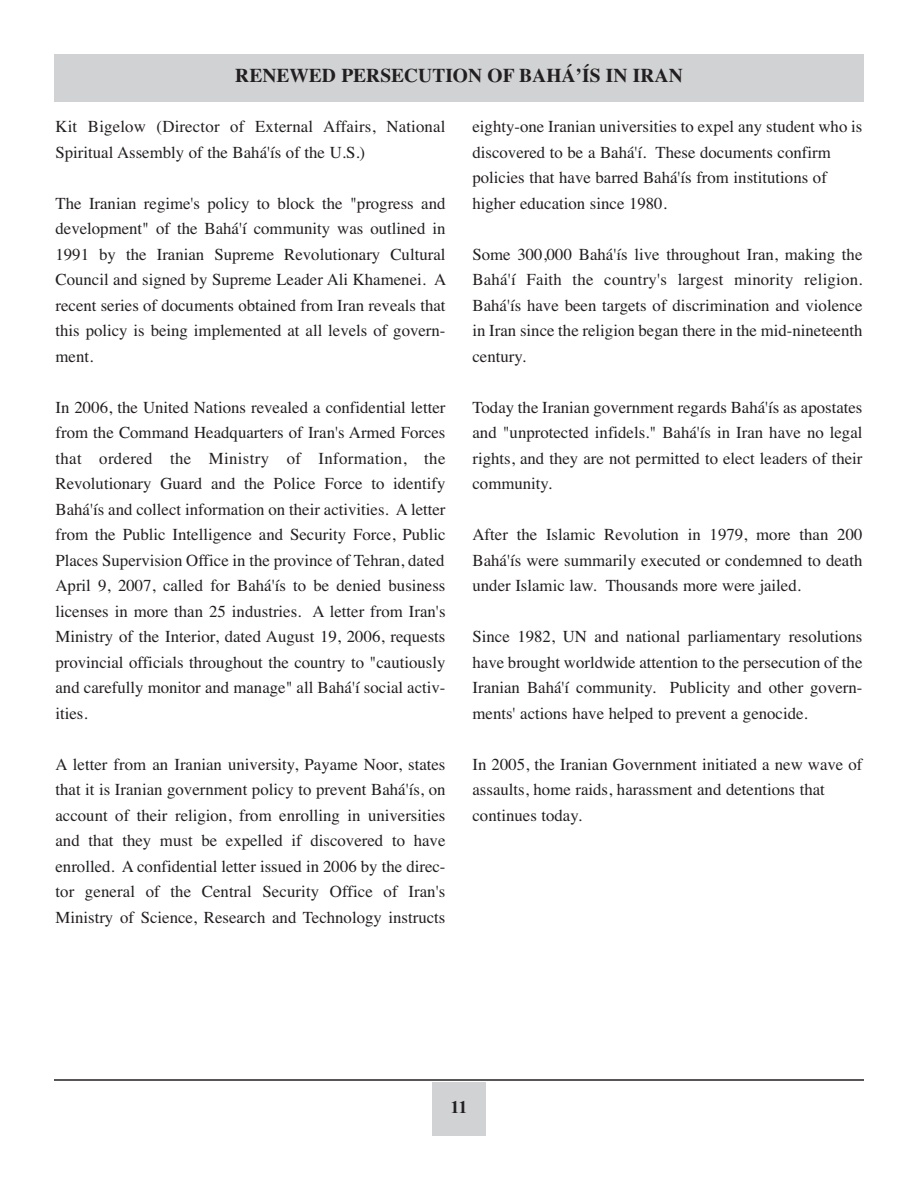
<style>
.page{position:relative;width:918px;height:1188px;background:#fff}
.page>*{position:absolute;margin:0;border:0;box-sizing:border-box;transform-origin:0 0}
.t1{font:700 19.5px "Times";color:#231f20}
.t2{font:700 18px "Times New Roman";color:#231f20}
.t3{font:16.8px/25.5px "Times";color:#231f20;text-align:justify}
</style>
<div class="page">
<div style="left:432px;top:1082px;width:54px;height:54px;background:#d1d2d4"></div>
<hr style="left:54px;top:1079px;width:810px;height:2px;background:#231f20">
<div style="left:54px;top:54px;width:810px;height:48px;background:#d1d2d4"></div>
<p class="t1" style="left:235px;top:64px;width:449px">RENEWED PERSECUTION OF BAHÁ’ÍS IN IRAN</p>
<p class="t3" style="left:55px;top:114px;width:392px">Kit Bigelow (Director of External Affairs, National<br>Spiritual Assembly of the Bahá'ís of the U.S.)</p>
<p class="t3" style="left:56px;top:190px;width:392px">The Iranian regime's policy to block the "progress and development" of the Bahá'í community was outlined in 1991 by the Iranian Supreme Revolutionary Cultural Council and signed by Supreme Leader Ali Khamenei. A recent series of documents obtained from Iran reveals that this policy is being implemented at all levels of govern&shy;ment.</p>
<p class="t3" style="left:56px;top:394px;width:392px">In 2006, the United Nations revealed a confidential letter from the Command Headquarters of Iran's Armed Forces that ordered the Ministry of Information, the Revolutionary Guard and the Police Force to identify Bahá'ís and collect information on their activities. A letter from the Public Intelligence and Security Force, Public Places Supervision Office in the province of Tehran, dated April 9, 2007, called for Bahá'ís to be denied business licenses in more than 25 industries. A letter from Iran's Ministry of the Interior, dated August 19, 2006, requests provincial officials throughout the country to "cautiously and carefully monitor and manage" all Bahá'í social activ&shy;ities.</p>
<p class="t3" style="left:55px;top:751px;width:392px">A letter from an Iranian university, Payame Noor, states that it is Iranian government policy to prevent Bahá'ís, on account of their religion, from enrolling in universities and that they must be expelled if discovered to have enrolled. A confidential letter issued in 2006 by the direc&shy;tor general of the Central Security Office of Iran's Ministry of Science, Research and Technology instructs</p>
<p class="t3" style="left:472px;top:114px;width:392px;text-align:left">eighty-one Iranian universities to expel any student who is discovered to be a Bahá'í. These documents confirm policies that have barred Bahá'ís from institutions of higher education since 1980.</p>
<p class="t3" style="left:472px;top:241px;width:392px">Some 300,000 Bahá'ís live throughout Iran, making the Bahá'í Faith the country's largest minority religion.<br>Bahá'ís have been targets of discrimination and violence in Iran since the religion began there in the mid-nineteenth century.</p>
<p class="t3" style="left:472px;top:394px;width:392px">Today the Iranian government regards Bahá'ís as apostates and "unprotected infidels." Bahá'ís in Iran have no legal rights, and they are not permitted to elect leaders of their community.</p>
<p class="t3" style="left:472px;top:522px;width:392px">After the Islamic Revolution in 1979, more than 200<br>Bahá'ís were summarily executed or condemned to death under Islamic law. Thousands more were jailed.</p>
<p class="t3" style="left:472px;top:624px;width:392px">Since 1982, UN and national parliamentary resolutions have brought worldwide attention to the persecution of the Iranian Bahá'í community. Publicity and other govern&shy;ments' actions have helped to prevent a genocide.</p>
<p class="t3" style="left:472px;top:751px;width:392px;text-align:left">In 2005, the Iranian Government initiated a new wave of assaults, home raids, harassment and detentions that continues today.</p>
<p class="t2" style="left:450px;top:1096px;width:19px">11</p>
</div>
